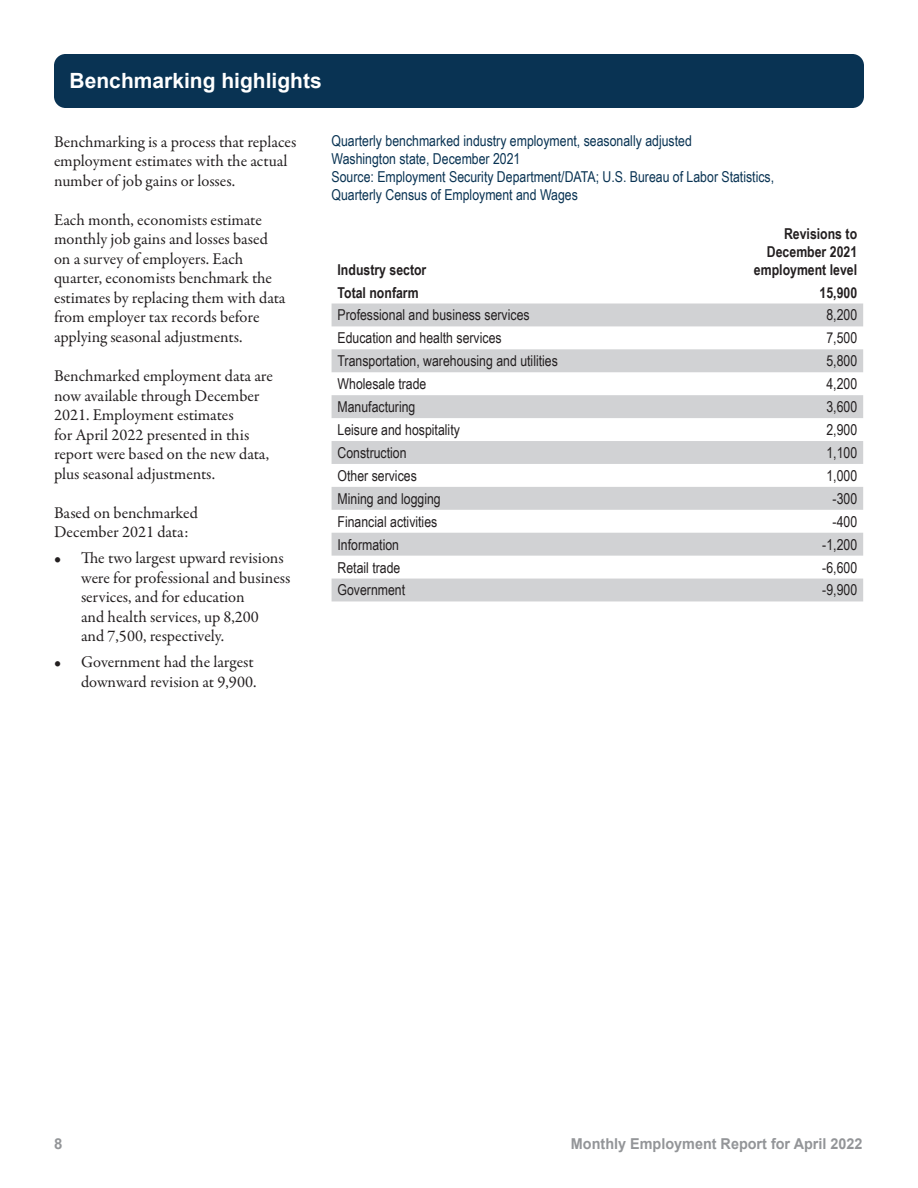
<style>
.page{position:relative;width:918px;height:1188px;background:#fff}
.page>*{position:absolute;margin:0;border:0;box-sizing:border-box;transform-origin:0 0}
.t1{font:700 21px "Arial";color:#fff}
.Body_text{font:16.5px/19.5px "Garamond Premr Pro";letter-spacing:-.005em;color:#231f20}
.Table_body{font:15px "Arial Narrow";color:#231f20}
.Figure_table_heading{font:15px/18px "Arial Narrow";color:#093353}
.Table_body-2{font:700 15px/18px "Arial Narrow";color:#231f20;text-align:right}
.t2{font:700 15px "Arial";color:#939598;scale:.96 1}
.t3{font:700 15px "Arial";color:#939598}
</style>
<div class="page">
<div style="left:54px;top:54px;width:810px;height:54px;background:#093353;border-radius:12px"></div>
<svg style="left:332px;top:304px;width:531px;height:297px;fill:#d1d2d4"></svg>
<h2 class="t1" style="left:70px;top:66px;width:254px">Benchmarking highlights</h2>
<p class="Body_text" style="left:54px;top:132px;width:244px">Benchmarking is a process that replaces employment estimates with the actual number of job gains or losses.</p>
<p class="Body_text" style="left:54px;top:210px;width:233px">Each month, economists estimate monthly job gains and losses based on a survey of employers. Each quarter, economists benchmark the estimates by replacing them with data from employer tax records before applying seasonal adjustments.</p>
<p class="Body_text" style="left:54px;top:366px;width:220px">Benchmarked employment data are now available through December<br>2021. Employment estimates<br>for April 2022 presented in this report were based on the new data, plus seasonal adjustments.</p>
<p class="Body_text" style="left:54px;top:503px;width:146px">Based on benchmarked<br>December 2021 data:</p>
<p class="Body_text" style="left:81px;top:549px;width:211px;text-indent:-27px">• The two largest upward revisions were for professional and business services, and for education<br>and health services, up 8,200<br>and 7,500, respectively.</p>
<p class="Body_text" style="left:54px;top:653px;width:204px;text-align:right">• Government had the largest downward revision at 9,900.</p>
<p class="Figure_table_heading" style="left:332px;top:131px;width:362px">Quarterly benchmarked industry employment, seasonally adjusted<br>Washington state, December 2021</p>
<p class="Figure_table_heading" style="left:332px;top:167px;width:444px">Source: Employment Security Department/DATA; U.S. Bureau of Labor Statistics,<br>Quarterly Census of Employment and Wages</p>
<p class="Table_body-2" style="left:338px;top:260px;width:90px">Industry sector</p>
<p class="Table_body-2" style="left:767px;top:224px;width:92px">Revisions to<br>December 2021</p>
<p class="Table_body-2" style="left:754px;top:260px;width:105px">employment level</p>
<p class="Table_body-2" style="left:338px;top:282px;width:83px">Total nonfarm</p>
<p class="Table_body-2" style="left:820px;top:282px;width:39px">15,900</p>
<p class="Table_body" style="left:338px;top:304px;width:194px">Professional and business services</p>
<p class="Table_body" style="left:826px;top:304px;width:32px">8,200</p>
<p class="Table_body" style="left:338px;top:327px;width:166px">Education and health services</p>
<p class="Table_body" style="left:826px;top:327px;width:32px">7,500</p>
<p class="Table_body" style="left:338px;top:350px;width:222px">Transportation, warehousing and utilities</p>
<p class="Table_body" style="left:826px;top:350px;width:32px">5,800</p>
<p class="Table_body" style="left:338px;top:373px;width:90px">Wholesale trade</p>
<p class="Table_body" style="left:826px;top:373px;width:32px">4,200</p>
<p class="Table_body" style="left:338px;top:396px;width:79px">Manufacturing</p>
<p class="Table_body" style="left:826px;top:396px;width:32px">3,600</p>
<p class="Table_body" style="left:338px;top:419px;width:124px">Leisure and hospitality</p>
<p class="Table_body" style="left:826px;top:419px;width:32px">2,900</p>
<p class="Table_body" style="left:338px;top:442px;width:71px">Construction</p>
<p class="Table_body" style="left:826px;top:442px;width:32px">1,100</p>
<p class="Table_body" style="left:338px;top:465px;width:81px">Other services</p>
<p class="Table_body" style="left:826px;top:465px;width:32px">1,000</p>
<p class="Table_body" style="left:338px;top:488px;width:105px">Mining and logging</p>
<p class="Table_body" style="left:833px;top:488px;width:26px">-300</p>
<p class="Table_body" style="left:338px;top:510px;width:101px">Financial activities</p>
<p class="Table_body" style="left:833px;top:510px;width:26px">-400</p>
<p class="Table_body" style="left:338px;top:533px;width:63px">Information</p>
<p class="Table_body" style="left:822px;top:533px;width:36px">-1,200</p>
<p class="Table_body" style="left:338px;top:556px;width:64px">Retail trade</p>
<p class="Table_body" style="left:822px;top:556px;width:36px">-6,600</p>
<p class="Table_body" style="left:338px;top:579px;width:69px">Government</p>
<p class="Table_body" style="left:822px;top:579px;width:36px">-9,900</p>
<p class="t3" style="left:54px;top:1134px;width:10px">8</p>
<p class="t2" style="left:571px;top:1134px;width:305px">Monthly Employment Report for April 2022</p>
</div>
